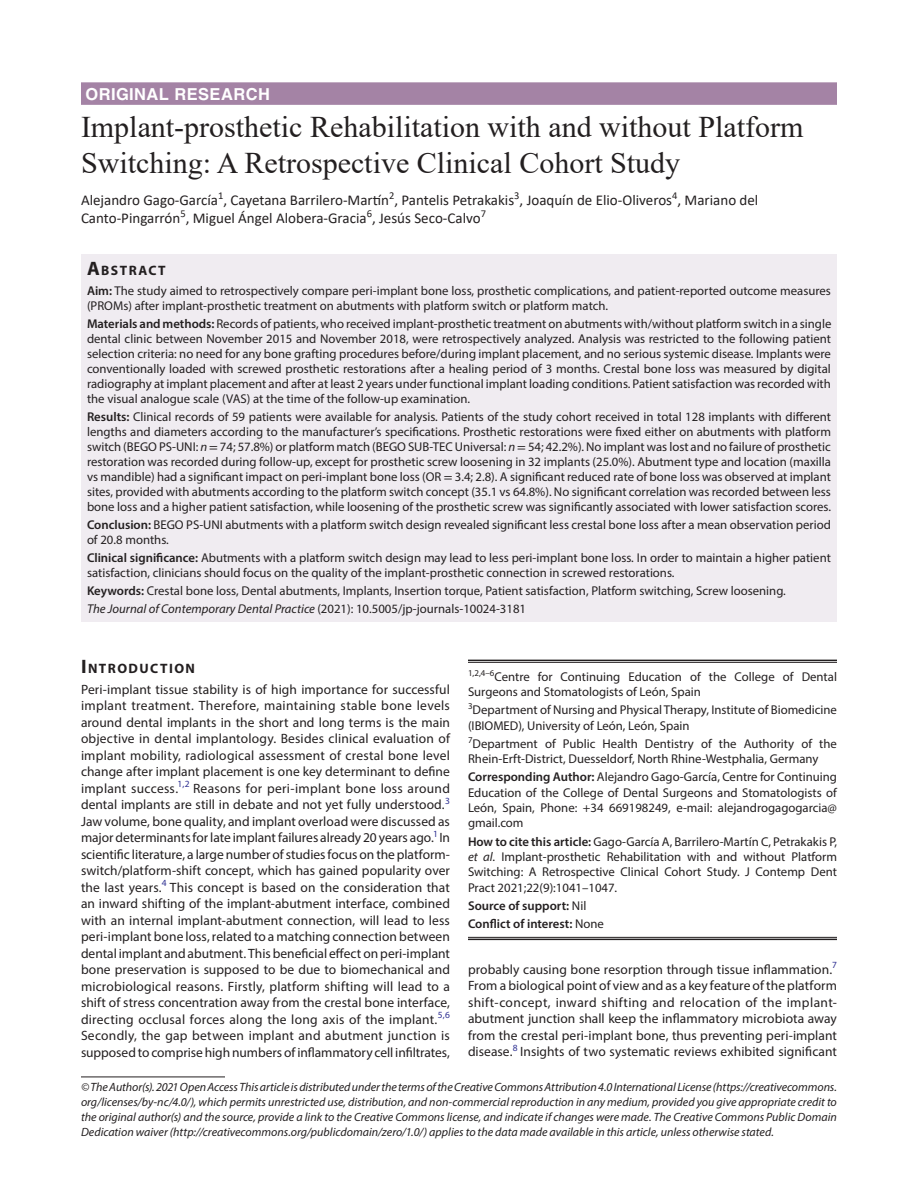
<style>
.page{position:relative;width:918px;height:1188px;background:#fff}
.page>*{position:absolute;margin:0;border:0;box-sizing:border-box;transform-origin:0 0}
.t1{font:30px/36px "Times New Roman";color:#231f20}
.ArticleType{font:700 16.5px "Helvetica LT Std";letter-spacing:.025em;color:#fff}
.AuthorName{font:15px/18px "Calibri";color:#231f20}
.Head-1-first{font:700 13.65px "Myriad Pro";letter-spacing:.105em;color:#231f20}
.AbstractTitle{font:700 13.65px "Myriad Pro";letter-spacing:.105em;color:#231f20}
.Para-NoIndent{font:13.5px/16.5px "Myriad Pro";color:#231f20;text-align:justify}
.Abstract-Para-first{font:12.75px/15px "Myriad Pro";color:#231f20}
.Affiliation{font:12.75px/15.3px "Myriad Pro";color:#231f20}
.How_to_Cite{font:12.75px/15.3px "Myriad Pro";color:#231f20;text-align:justify}
.Corresponding_Author{font:12.75px/15.3px "Myriad Pro";color:#231f20;text-align:justify}
.Keywords{font:12.75px "Myriad Pro";color:#231f20}
.Affiliation-first{font:12.75px/15.3px "Myriad Pro";color:#231f20}
.JT_DOI{font:italic 12.75px "Myriad Pro";color:#231f20}
.COI{font:600 12.75px "Myriad Pro";color:#231f20}
.Source{font:600 12.75px "Myriad Pro";color:#231f20}
.FootNote{font:italic 12px/15px "Myriad Pro";color:#231f20;text-align:justify}
.s1{font-size:19.5px}
.s2{font-weight:600}
.s3{font-style:italic}
.s4{font-family:"STIX General"}
.s5{font-style:normal}
.s6{font-weight:400}
</style>
<div class="page">
<div style="left:81px;top:82px;width:756px;height:23px;background:#a483a5"></div>
<div style="left:81px;top:254px;width:756px;height:26px;background:#f0ecf1"></div>
<div style="left:81px;top:279px;width:756px;height:40px;background:#f0ecf1"></div>
<div style="left:81px;top:312px;width:756px;height:100px;background:#f0ecf1"></div>
<div style="left:81px;top:405px;width:756px;height:115px;background:#f0ecf1"></div>
<div style="left:81px;top:513px;width:756px;height:40px;background:#f0ecf1"></div>
<div style="left:81px;top:546px;width:756px;height:40px;background:#f0ecf1"></div>
<div style="left:81px;top:579px;width:756px;height:25px;background:#f0ecf1"></div>
<div style="left:81px;top:597px;width:756px;height:25px;background:#f0ecf1"></div>
<hr style="left:81px;top:1077px;width:144px;height:1px;background:#231f20">
<hr style="left:468px;top:660px;width:369px;height:1px;background:#231f20">
<hr style="left:468px;top:662px;width:369px;height:1px;background:#231f20">
<hr style="left:468px;top:937px;width:369px;height:1px;background:#231f20">
<hr style="left:468px;top:939px;width:369px;height:1px;background:#231f20">
<p class="ArticleType" style="left:86px;top:84px;width:186px">ORIGINAL RESEARCH</p>
<p class="t1" style="left:81px;top:108px;width:724px">Implant-prosthetic Rehabilitation with and without Platform<br>Switching: A Retrospective Clinical Cohort Study</p>
<p class="AuthorName" style="left:81px;top:190px;width:679px">Alejandro Gago-García<sup>1</sup>, Cayetana Barrilero-Martín<sup>2</sup>, Pantelis Petrakakis<sup>3</sup>, Joaquín de Elio-Oliveros<sup>4</sup>, Mariano del<br>Canto-Pingarrón<sup>5</sup>, Miguel Ángel Alobera-Gracia<sup>6</sup>, Jesús Seco-Calvo<sup>7</sup></p>
<p class="AbstractTitle" style="left:87px;top:262px;width:80px"><span class="s1">A</span>BSTRACT</p>
<p class="Abstract-Para-first" style="left:87px;top:283px;width:745px"><span class="s2">Aim:</span> The study aimed to retrospectively compare peri-implant bone loss, prosthetic complications, and patient-reported outcome measures (PROMs) after implant-prosthetic treatment on abutments with platform switch or platform match.</p>
<p class="Abstract-Para-first" style="left:87px;top:316px;width:746px;text-align:justify"><span class="s2">Materials and methods:</span> Records of patients, who received implant-prosthetic treatment on abutments with/without platform switch in a single dental clinic between November 2015 and November 2018, were retrospectively analyzed. Analysis was restricted to the following patient selection criteria: no need for any bone grafting procedures before/during implant placement, and no serious systemic disease. Implants were conventionally loaded with screwed prosthetic restorations after a healing period of 3 months. Crestal bone loss was measured by digital radiography at implant placement and after at least 2 years under functional implant loading conditions. Patient satisfaction was recorded with the visual analogue scale (VAS) at the time of the follow-up examination.</p>
<p class="Abstract-Para-first" style="left:87px;top:409px;width:746px;text-align:justify"><span class="s2">Results:</span> Clinical records of 59 patients were available for analysis. Patients of the study cohort received in total 128 implants with different lengths and diameters according to the manufacturer’s specifications. Prosthetic restorations were fixed either on abutments with platform switch (BEGO PS-UNI: <span class="s3">n</span> <span class="s4">=</span> 74; 57.8%) or platform match (BEGO SUB-TEC Universal: <span class="s3">n</span> <span class="s4">=</span> 54; 42.2%). No implant was lost and no failure of prosthetic restoration was recorded during follow-up, except for prosthetic screw loosening in 32 implants (25.0%). Abutment type and location (maxilla vs mandible) had a significant impact on peri-implant bone loss (OR <span class="s4">=</span> 3.4; 2.8). A significant reduced rate of bone loss was observed at implant sites, provided with abutments according to the platform switch concept (35.1 vs 64.8%). No significant correlation was recorded between less bone loss and a higher patient satisfaction, while loosening of the prosthetic screw was significantly associated with lower satisfaction scores.</p>
<p class="Abstract-Para-first" style="left:87px;top:517px;width:746px"><span class="s2">Conclusion:</span> BEGO PS-UNI abutments with a platform switch design revealed significant less crestal bone loss after a mean observation period of 20.8 months.</p>
<p class="Abstract-Para-first" style="left:87px;top:550px;width:745px"><span class="s2">Clinical significance:</span> Abutments with a platform switch design may lead to less peri-implant bone loss. In order to maintain a higher patient satisfaction, clinicians should focus on the quality of the implant-prosthetic connection in screwed restorations.</p>
<p class="Keywords" style="left:87px;top:582px;width:700px"><span class="s2">Keywords:</span> Crestal bone loss, Dental abutments, Implants, Insertion torque, Patient satisfaction, Platform switching, Screw loosening.</p>
<p class="JT_DOI" style="left:87px;top:600px;width:441px">The Journal of Contemporary Dental Practice <span class="s5">(2021): 10.5005/jp-journals-10024-3181</span></p>
<p class="Head-1-first" style="left:81px;top:659px;width:116px"><span class="s1">I</span>NTRODUCTION</p>
<p class="Para-NoIndent" style="left:81px;top:681px;width:371px">Peri-implant tissue stability is of high importance for successful implant treatment. Therefore, maintaining stable bone levels around dental implants in the short and long terms is the main objective in dental implantology. Besides clinical evaluation of implant mobility, radiological assessment of crestal bone level change after implant placement is one key determinant to define implant success.<sup>1,2</sup> Reasons for peri-implant bone loss around dental implants are still in debate and not yet fully understood.<sup>3<br></sup>Jaw volume, bone quality, and implant overload were discussed as major determinants for late implant failures already 20 years ago.<sup>1</sup> In scientific literature, a large number of studies focus on the platform&shy;switch/platform-shift concept, which has gained popularity over the last years.<sup>4</sup> This concept is based on the consideration that an inward shifting of the implant-abutment interface, combined with an internal implant-abutment connection, will lead to less peri-implant bone loss, related to a matching connection between dental implant and abutment. This beneficial effect on peri-implant bone preservation is supposed to be due to biomechanical and microbiological reasons. Firstly, platform shifting will lead to a shift of stress concentration away from the crestal bone interface, directing occlusal forces along the long axis of the implant.<sup>5,6<br></sup>Secondly, the gap between implant and abutment junction is supposed to comprise high numbers of inflammatory cell infiltrates,</p>
<p class="FootNote" style="left:81px;top:1079px;width:758px">© The Author(s). 2021 Open Access This article is distributed under the terms of the Creative Commons Attribution 4.0 International License (https://creativecommons. org/licenses/by-nc/4.0/), which permits unrestricted use, distribution, and non-commercial reproduction in any medium, provided you give appropriate credit to the original author(s) and the source, provide a link to the Creative Commons license, and indicate if changes were made. The Creative Commons Public Domain Dedication waiver (http://creativecommons.org/publicdomain/zero/1.0/) applies to the data made available in this article, unless otherwise stated.</p>
<p class="Affiliation-first" style="left:468px;top:668px;width:371px"><sup>1,2,4–6</sup>Centre for Continuing Education of the College of Dental<br>Surgeons and Stomatologists of León, Spain</p>
<p class="Affiliation" style="left:468px;top:702px;width:371px"><sup>3</sup>Department of Nursing and Physical Therapy, Institute of Biomedicine (IBIOMED), University of León, León, Spain</p>
<p class="Affiliation" style="left:468px;top:736px;width:371px"><sup>7</sup>Department of Public Health Dentistry of the Authority of the<br>Rhein-Erft-District, Duesseldorf, North Rhine-Westphalia, Germany</p>
<p class="Corresponding_Author" style="left:468px;top:769px;width:371px"><span class="s2">Corresponding Author:</span> Alejandro Gago-García, Centre for Continuing Education of the College of Dental Surgeons and Stomatologists of León, Spain, Phone: +34 669198249, e-mail: alejandrogagogarcia@ gmail.com</p>
<p class="How_to_Cite" style="left:468px;top:833px;width:371px"><span class="s2">How to cite this article:</span> Gago-García A, Barrilero-Martín C, Petrakakis P, <span class="s3">et al</span>. Implant-prosthetic Rehabilitation with and without Platform Switching: A Retrospective Clinical Cohort Study. J Contemp Dent Pract 2021;22(9):1041–1047.</p>
<p class="Source" style="left:468px;top:897px;width:120px">Source of support: <span class="s6">Nil</span></p>
<p class="COI" style="left:468px;top:916px;width:137px">Conflict of interest: <span class="s6">None</span></p>
<p class="Para-NoIndent" style="left:468px;top:961px;width:371px">probably causing bone resorption through tissue inflammation.<sup>7<br></sup>From a biological point of view and as a key feature of the platform shift-concept, inward shifting and relocation of the implant&shy;abutment junction shall keep the inflammatory microbiota away from the crestal peri-implant bone, thus preventing peri-implant disease.<sup>8</sup> Insights of two systematic reviews exhibited significant</p>
</div>
